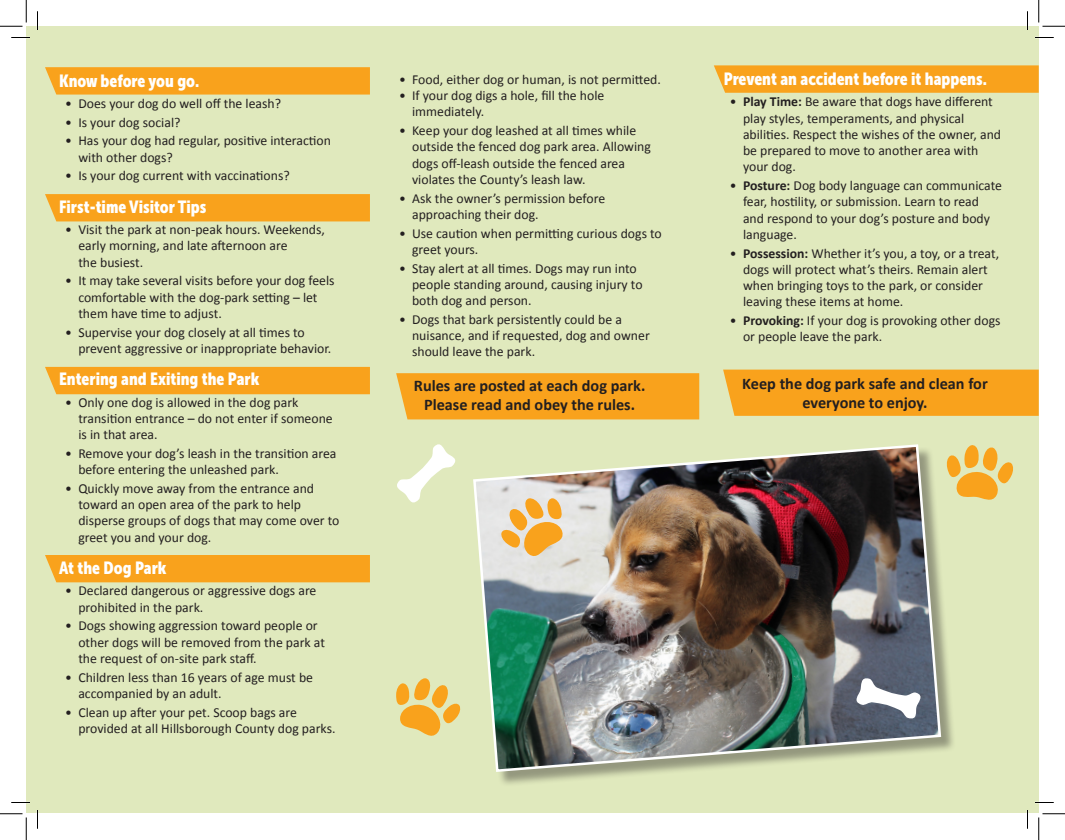
<style>
.page{position:relative;width:1065px;height:840px;background:#fff}
.page>*{position:absolute;margin:0;border:0;box-sizing:border-box;transform-origin:0 0}
.t1{font:17.5px "Museo Sans Cond 900";color:#fff}
.t2{font:700 16.25px/18.8px "Calibri";color:#231f20;text-align:center}
.t3{font:13.75px/16.2px "Calibri";color:#231f20}
.s1{font-weight:700}
</style>
<div class="page">
<div style="left:26px;top:26px;width:1013px;height:787px;background:#dde7b7"></div>
<div style="left:396px;top:373px;width:303px;height:46px;background:#f9a21c"></div>
<div style="left:723px;top:370px;width:316px;height:46px;background:#f9a21c"></div>
<div style="left:45px;top:194px;width:325px;height:27px;background:#f9a21c"></div>
<div style="left:45px;top:367px;width:325px;height:27px;background:#f9a21c"></div>
<div style="left:45px;top:555px;width:325px;height:27px;background:#f9a21c"></div>
<svg style="left:714px;top:65px;width:325px;height:28px;background:#f7a422"></svg>
<svg style="left:45px;top:67px;width:325px;height:28px;background:#f7a422"></svg>
<div style="left:475px;top:447px;width:481px;height:340px;background:#231f20;opacity:.4"></div>
<img style="left:473px;top:444px;width:470px;height:329px">
<svg style="left:946px;top:445px;width:67px;height:59px"></svg>
<svg style="left:397px;top:444px;width:59px;height:59px"></svg>
<svg style="left:396px;top:678px;width:65px;height:58px"></svg>
<svg style="left:501px;top:498px;width:64px;height:62px;background:#edc585"></svg>
<svg style="left:851px;top:676px;width:74px;height:45px;background:#8d939e"></svg>
<svg style="left:11px;top:37px;width:19px;height:1px"></svg>
<svg style="left:1035px;top:37px;width:19px;height:1px"></svg>
<svg style="left:11px;top:802px;width:19px;height:1px"></svg>
<svg style="left:1035px;top:802px;width:19px;height:1px"></svg>
<svg style="left:37px;top:11px;width:1px;height:19px"></svg>
<svg style="left:37px;top:810px;width:1px;height:19px"></svg>
<svg style="left:1027px;top:11px;width:1px;height:19px"></svg>
<svg style="left:1027px;top:810px;width:1px;height:19px"></svg>
<svg style="left:0;top:0;width:27px;height:27px"></svg>
<svg style="left:0;top:814px;width:27px;height:26px"></svg>
<svg style="left:1039px;top:0;width:26px;height:27px"></svg>
<svg style="left:1039px;top:814px;width:26px;height:26px"></svg>
<p class="t1" style="left:59px;top:71px;width:142px">Know before you go.</p>
<p class="t3" style="left:65px;top:95px;width:217px">• Does your dog do well off the leash?</p>
<p class="t3" style="left:65px;top:114px;width:117px">• Is your dog social?</p>
<p class="t3" style="left:78px;top:133px;width:254px;text-indent:-13px">• Has your dog had regular, positive interaction with other dogs?</p>
<p class="t3" style="left:65px;top:168px;width:226px">• Is your dog current with vaccinations?</p>
<p class="t1" style="left:59px;top:197px;width:149px">First-time Visitor Tips</p>
<p class="t3" style="left:78px;top:221px;width:248px;text-indent:-13px">• Visit the park at non-peak hours. Weekends, early morning, and late afternoon are<br>the busiest.</p>
<p class="t3" style="left:78px;top:273px;width:258px;text-indent:-13px">• It may take several visits before your dog feels comfortable with the dog-park setting – let them have time to adjust.</p>
<p class="t3" style="left:78px;top:324px;width:254px;text-indent:-13px">• Supervise your dog closely at all times to prevent aggressive or inappropriate behavior.</p>
<p class="t1" style="left:59px;top:369px;width:202px">Entering and Exiting the Park</p>
<p class="t3" style="left:78px;top:394px;width:256px;text-indent:-13px">• Only one dog is allowed in the dog park transition entrance – do not enter if someone is in that area.</p>
<p class="t3" style="left:78px;top:445px;width:260px;text-indent:-13px">• Remove your dog’s leash in the transition area before entering the unleashed park.</p>
<p class="t3" style="left:78px;top:480px;width:263px;text-indent:-13px">• Quickly move away from the entrance and toward an open area of the park to help disperse groups of dogs that may come over to greet you and your dog.</p>
<p class="t1" style="left:59px;top:558px;width:109px">At the Dog Park</p>
<p class="t3" style="left:78px;top:583px;width:240px;text-indent:-13px">• Declared dangerous or aggressive dogs are prohibited in the park.</p>
<p class="t3" style="left:78px;top:618px;width:248px;text-indent:-13px">• Dogs showing aggression toward people or other dogs will be removed from the park at the request of on-site park staff.</p>
<p class="t3" style="left:78px;top:669px;width:236px;text-indent:-13px">• Children less than 16 years of age must be accompanied by an adult.</p>
<p class="t3" style="left:78px;top:704px;width:259px;text-indent:-13px">• Clean up after your pet. Scoop bags are provided at all Hillsborough County dog parks.</p>
<p class="t3" style="left:399px;top:71px;width:263px">• Food, either dog or human, is not permitted.</p>
<p class="t3" style="left:412px;top:87px;width:194px;text-indent:-13px">• If your dog digs a hole, fill the hole immediately.</p>
<p class="t3" style="left:412px;top:122px;width:240px;text-indent:-13px">• Keep your dog leashed at all times while outside the fenced dog park area. Allowing dogs off-leash outside the fenced area violates the County’s leash law.</p>
<p class="t3" style="left:412px;top:190px;width:195px;text-indent:-13px">• Ask the owner’s permission before approaching their dog.</p>
<p class="t3" style="left:412px;top:225px;width:251px;text-indent:-13px">• Use caution when permitting curious dogs to greet yours.</p>
<p class="t3" style="left:412px;top:260px;width:232px;text-indent:-13px">• Stay alert at all times. Dogs may run into people standing around, causing injury to both dog and person.</p>
<p class="t3" style="left:412px;top:311px;width:239px;text-indent:-13px">• Dogs that bark persistently could be a nuisance, and if requested, dog and owner should leave the park.</p>
<p class="t2" style="left:414px;top:377px;width:233px">Rules are posted at each dog park.<br>Please read and obey the rules.</p>
<p class="t1" style="left:724px;top:69px;width:265px">Prevent an accident before it happens.</p>
<p class="t3" style="left:743px;top:94px;width:260px;text-indent:-13px">• <span class="s1">Play Time:</span> Be aware that dogs have different play styles, temperaments, and physical abilities. Respect the wishes of the owner, and be prepared to move to another area with your dog.</p>
<p class="t3" style="left:743px;top:177px;width:261px;text-indent:-13px">• <span class="s1">Posture:</span> Dog body language can communicate fear, hostility, or submission. Learn to read and respond to your dog’s posture and body language.</p>
<p class="t3" style="left:743px;top:245px;width:258px;text-indent:-13px">• <span class="s1">Possession:</span> Whether it’s you, a toy, or a treat, dogs will protect what’s theirs. Remain alert when bringing toys to the park, or consider leaving these items at home.</p>
<p class="t3" style="left:743px;top:312px;width:259px;text-indent:-13px">• <span class="s1">Provoking:</span> If your dog is provoking other dogs or people leave the park.</p>
<p class="t2" style="left:742px;top:374px;width:247px">Keep the dog park safe and clean for everyone to enjoy.</p>
</div>
